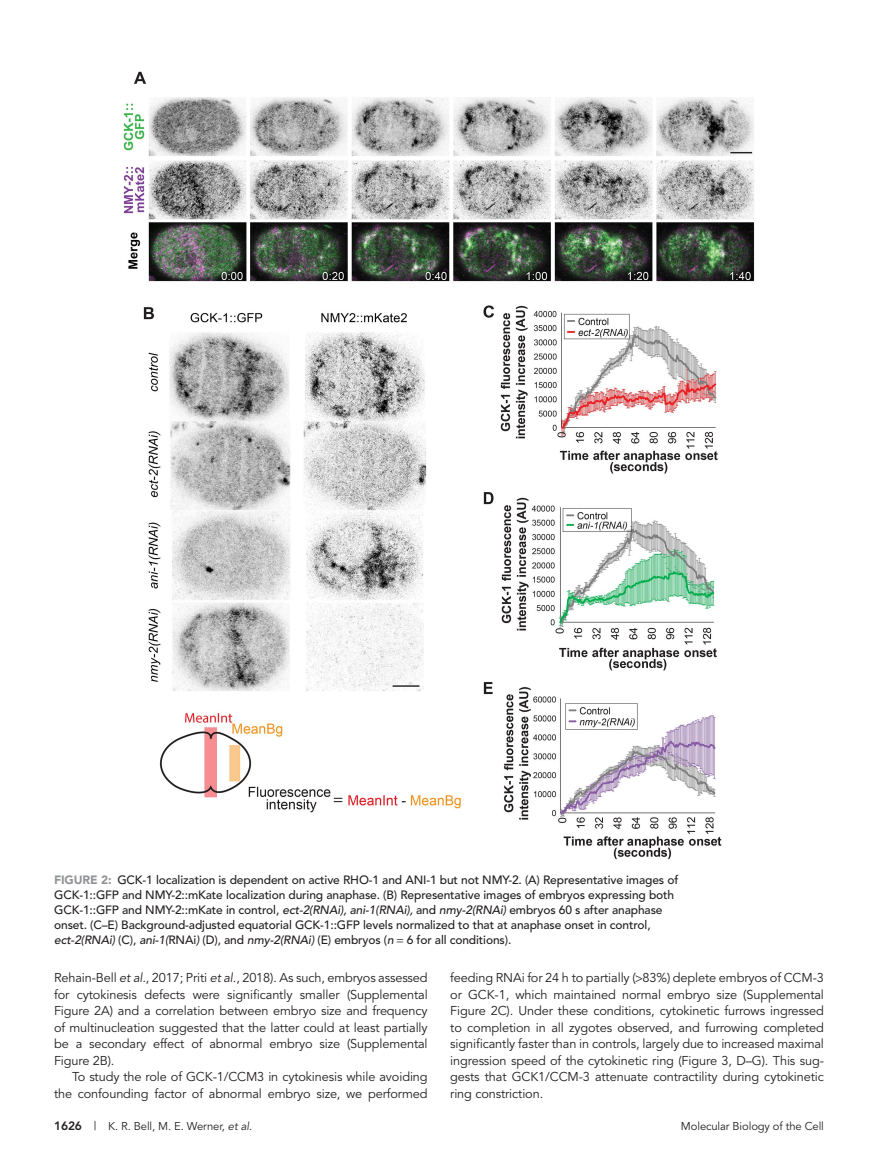
<style>
.page{position:relative;width:878px;height:1175px;background:#fff}
.page>*{position:absolute;margin:0;border:0;box-sizing:border-box;transform-origin:0 0}
.Para{font:12.75px/16.5px "Avenir";letter-spacing:-.01em;color:#231f20;text-align:right}
.ParaFL{font:12.75px/16.5px "Avenir";letter-spacing:-.01em;color:#231f20;text-align:justify}
.FigCaption_35_5p{font:500 12px/15px "Avenir";letter-spacing:-.01em;color:#231f20}
.t1{font:11.25px "Avenir";letter-spacing:-.01em;color:#231f20}
.s1{font-weight:900;color:#939598}
.s2{font-style:italic}
.s3{font-weight:800;font-size:12px}
.s4{font-size:12px}
</style>
<div class="page">
<img style="left:124px;top:72px;width:630px;height:788px">
<p class="FigCaption_35_5p" style="left:54px;top:872px;width:625px"><span class="s1">FIGURE 2:</span> GCK-1 localization is dependent on active RHO-1 and ANI-1 but not NMY-2. (A) Representative images of GCK-1::GFP and NMY-2::mKate localization during anaphase. (B) Representative images of embryos expressing both GCK-1::GFP and NMY-2::mKate in control, <span class="s2">ect-2(RNAi), ani-1(RNAi),</span> and <span class="s2">nmy-2(RNAi)</span> embryos 60 s after anaphase onset. (C–E) Background-adjusted equatorial GCK-1::GFP levels normalized to that at anaphase onset in control, <span class="s2">ect-2(RNAi)</span> (C), <span class="s2">ani-1(</span>RNAi<span class="s2">)</span> (D), and <span class="s2">nmy-2(RNAi)</span> (E) embryos (<span class="s2">n</span> 6 for all conditions).</p>
<p class="ParaFL" style="left:54px;top:969px;width:375px">Rehain-Bell <span class="s2">et al.</span>, 2017; Priti <span class="s2">et al.</span>, 2018). As such, embryos assessed for cytokinesis defects were significantly smaller (Supplemental Figure 2A) and a correlation between embryo size and frequency of multinucleation suggested that the latter could at least partially be a secondary effect of abnormal embryo size (Supplemental Figure 2B).</p>
<p class="Para" style="left:54px;top:1068px;width:375px">To study the role of GCK-1/CCM3 in cytokinesis while avoiding the confounding factor of abnormal embryo size, we performed</p>
<p class="Para" style="left:450px;top:970px;width:375px;text-align:justify">feeding RNAi for 24 h to partially ( 83%) deplete embryos of CCM-3 or GCK-1, which maintained normal embryo size (Supplemental Figure 2C). Under these conditions, cytokinetic furrows ingressed to completion in all zygotes observed, and furrowing completed significantly faster than in controls, largely due to increased maximal ingression speed of the cytokinetic ring (Figure 3, D–G). This sug&shy;gests that GCK1/CCM-3 attenuate contractility during cytokinetic ring constriction.</p>
<p class="t1" style="left:54px;top:1119px;width:200px"><span class="s3">1626</span> <span class="s4">|</span> K. R. Bell, M. E. Werner, <span class="s2">et al</span>.</p>
<p class="t1" style="left:681px;top:1119px;width:144px">Molecular Biology of the Cell</p>
</div>
